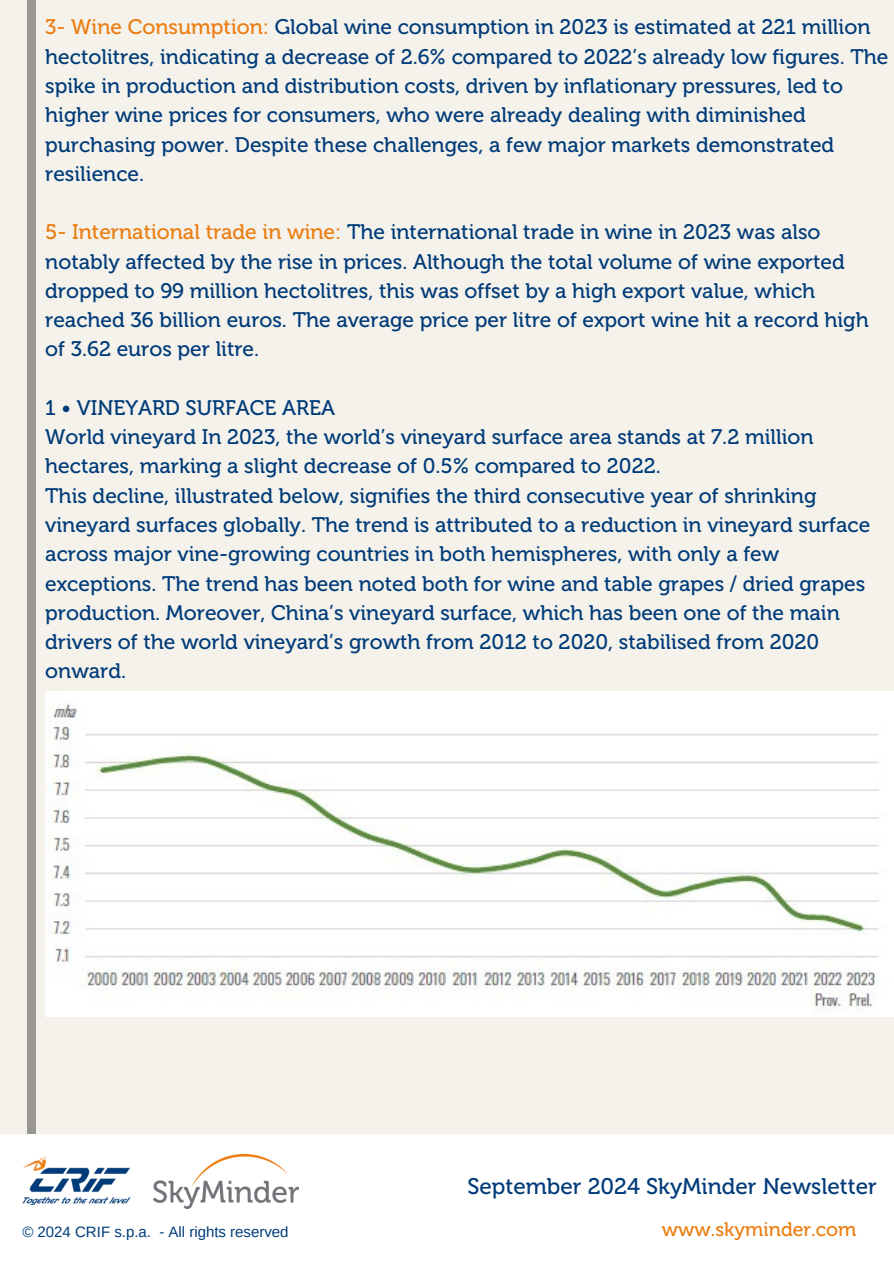
<style>
.page{position:relative;width:894px;height:1264px;background:#fff}
.page>*{position:absolute;margin:0;border:0;box-sizing:border-box;transform-origin:0 0}
.t1{font:22.5px "Museo 500";color:#003b79}
.t2{font:21px/29.2px "Museo 500";color:#003b79}
.t3{font:19.5px "Museo 500";color:#ec7d11}
.t4{font:15px "Arimo";color:#003b79}
.s1{color:#ec7d11}
</style>
<div class="page">
<div style="left:0;top:0;width:893px;height:1263px;background:#f4f2eb"></div>
<div style="left:0;top:1133px;width:893px;height:130px;background:#fff"></div>
<img style="left:23px;top:1156px;width:108px;height:49px">
<div style="left:27px;top:0;width:9px;height:1133px;background:#989794"></div>
<img style="left:154px;top:1154px;width:145px;height:54px">
<img style="left:45px;top:691px;width:848px;height:325px">
<h1 class="t2" style="left:45px;top:13px;width:844px"><span class="s1">3- Wine Consumption:</span> Global wine consumption in 2023 is estimated at 221 million hectolitres, indicating a decrease of 2.6% compared to 2022’s already low figures. The spike in production and distribution costs, driven by inflationary pressures, led to higher wine prices for consumers, who were already dealing with diminished purchasing power. Despite these challenges, a few major markets demonstrated resilience.</h1>
<p class="t2" style="left:45px;top:217px;width:824px"><span class="s1">5- International trade in wine:</span> The international trade in wine in 2023 was also notably affected by the rise in prices. Although the total volume of wine exported dropped to 99 million hectolitres, this was offset by a high export value, which reached 36 billion euros. The average price per litre of export wine hit a record high of 3.62 euros per litre.</p>
<p class="t2" style="left:45px;top:393px;width:826px">1 • VINEYARD SURFACE AREA<br>World vineyard In 2023, the world’s vineyard surface area stands at 7.2 million hectares, marking a slight decrease of 0.5% compared to 2022.<br>This decline, illustrated below, signifies the third consecutive year of shrinking vineyard surfaces globally. The trend is attributed to a reduction in vineyard surface across major vine-growing countries in both hemispheres, with only a few exceptions. The trend has been noted both for wine and table grapes / dried grapes production. Moreover, China’s vineyard surface, which has been one of the main drivers of the world vineyard’s growth from 2012 to 2020, stabilised from 2020 onward.</p>
<h2 class="t1" style="left:467px;top:1173px;width:411px">September 2024 SkyMinder Newsletter</h2>
<p class="t4" style="left:22px;top:1223px;width:268px">© 2024 CRIF s.p.a. - All rights reserved</p>
<h1 class="t3" style="left:661px;top:1217px;width:196px">www.skyminder.com</h1>
</div>
